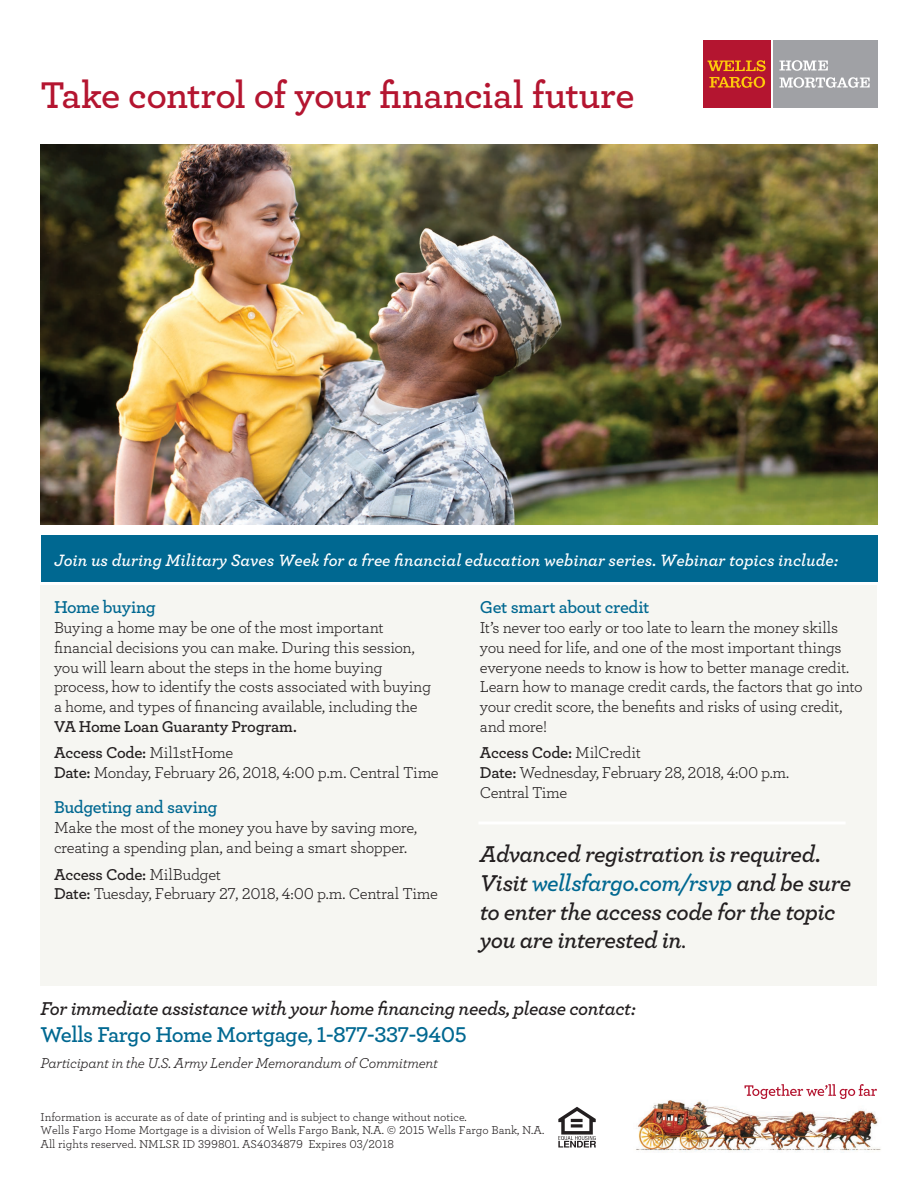
<style>
.page{position:relative;width:918px;height:1188px;background:#fff}
.page>*{position:absolute;margin:0;border:0;box-sizing:border-box;transform-origin:0 0}
.t1{font:600 39px "Archer";letter-spacing:-.02em;color:#b41530}
.t2{font:italic 600 24px/28.8px "Archer";letter-spacing:-.025em;color:#231f20}
.t3{font:600 22.5px "Archer";letter-spacing:-.02em;color:#006891}
.t4{font:italic 600 19.5px "Archer";letter-spacing:-.02em;color:#231f20}
.t5{font:600 18px "Archer";letter-spacing:-.025em;color:#006891}
.t6{font:italic 600 17.25px "Archer";color:#fff}
.t7{font:16.5px/19.8px "Archer";letter-spacing:-.02em;color:#231f20}
.t8{font:600 16.5px/26.5px "Archer";letter-spacing:-.015em;color:#231f20}
.t9{font:italic 15px "Archer";letter-spacing:-.02em;color:#231f20}
.t10{font:12px/13.5px "Archer";color:#231f20}
.s1{font-weight:400}
.s2{font-weight:600}
.s3{color:#006891}
.s4{font-size:19.5px}
</style>
<div class="page">
<div style="left:40px;top:585px;width:838px;height:400px;background:#f6f6f2"></div>
<div style="left:41px;top:536px;width:837px;height:46px;background:#006891"></div>
<div style="left:703px;top:40px;width:68px;height:68px;background:#b41530"></div>
<svg style="left:707px;top:60px;width:59px;height:28px"></svg>
<div style="left:773px;top:40px;width:104px;height:68px;background:#a0a1a5"></div>
<svg style="left:779px;top:60px;width:49px;height:11px"></svg>
<svg style="left:779px;top:77px;width:91px;height:11px"></svg>
<img style="left:636px;top:1100px;width:245px;height:53px">
<svg style="left:745px;top:1084px;width:132px;height:15px"></svg>
<img style="left:40px;top:145px;width:838px;height:380px">
<svg style="left:558px;top:1107px;width:38px;height:40px"></svg>
<hr style="left:478px;top:822px;width:368px;height:3px;background:#fff">
<h1 class="t1" style="left:40px;top:66px;width:596px">Take control of your financial future</h1>
<p class="t6" style="left:54px;top:547px;width:786px">Join us during Military Saves Week for a free financial education webinar series. Webinar topics include:</p>
<p class="t5" style="left:54px;top:594px;width:103px">Home buying</p>
<p class="t7" style="left:54px;top:617px;width:379px">Buying a home may be one of the most important financial decisions you can make. During this session, you will learn about the steps in the home buying process, how to identify the costs associated with buying a home, and types of financing available, including the</p>
<p class="t8" style="left:54px;top:712px;width:244px">VA Home Loan Guaranty Program.<br>Access Code: <span class="s1">Mil1stHome</span></p>
<p class="t7" style="left:54px;top:762px;width:386px"><span class="s2">Date:</span> Monday, February 26, 2018, 4:00 p.m. Central Time</p>
<p class="t5" style="left:54px;top:794px;width:165px">Budgeting and saving</p>
<p class="t7" style="left:54px;top:817px;width:365px">Make the most of the money you have by saving more, creating a spending plan, and being a smart shopper.</p>
<p class="t7" style="left:54px;top:863px;width:386px"><span class="s2">Access Code:</span> MilBudget<br><span class="s2">Date:</span> Tuesday, February 27, 2018, 4:00 p.m. Central Time</p>
<p class="t5" style="left:480px;top:594px;width:171px">Get smart about credit</p>
<p class="t7" style="left:480px;top:617px;width:385px">It’s never too early or too late to learn the money skills you need for life, and one of the most important things everyone needs to know is how to better manage credit.<br>Learn how to manage credit cards, the factors that go into your credit score, the benefits and risks of using credit, and more!</p>
<p class="t7" style="left:480px;top:742px;width:311px"><span class="s2">Access Code:</span> MilCredit<br><span class="s2">Date:</span> Wednesday, February 28, 2018, 4:00 p.m.<br>Central Time</p>
<h2 class="t2" style="left:480px;top:838px;width:373px">Advanced registration is required.<br>Visit <span class="s3">wellsfargo.com/rsvp</span> and be sure to enter the access code for the topic you are interested in<span class="s4">.</span></h2>
<p class="t4" style="left:40px;top:994px;width:597px">For immediate assistance with your home financing needs, please contact:</p>
<h3 class="t3" style="left:40px;top:1018px;width:428px">Wells Fargo Home Mortgage, 1-877-337-9405</h3>
<p class="t9" style="left:40px;top:1053px;width:399px">Participant in the U.S. Army Lender Memorandum of Commitment</p>
<p class="t10" style="left:40px;top:1109px;width:505px">Information is accurate as of date of printing and is subject to change without notice.<br>Wells Fargo Home Mortgage is a division of Wells Fargo Bank, N.A. © 2015 Wells Fargo Bank, N.A.<br>All rights reserved. NMLSR ID 399801. AS4034879 Expires 03/2018</p>
</div>
